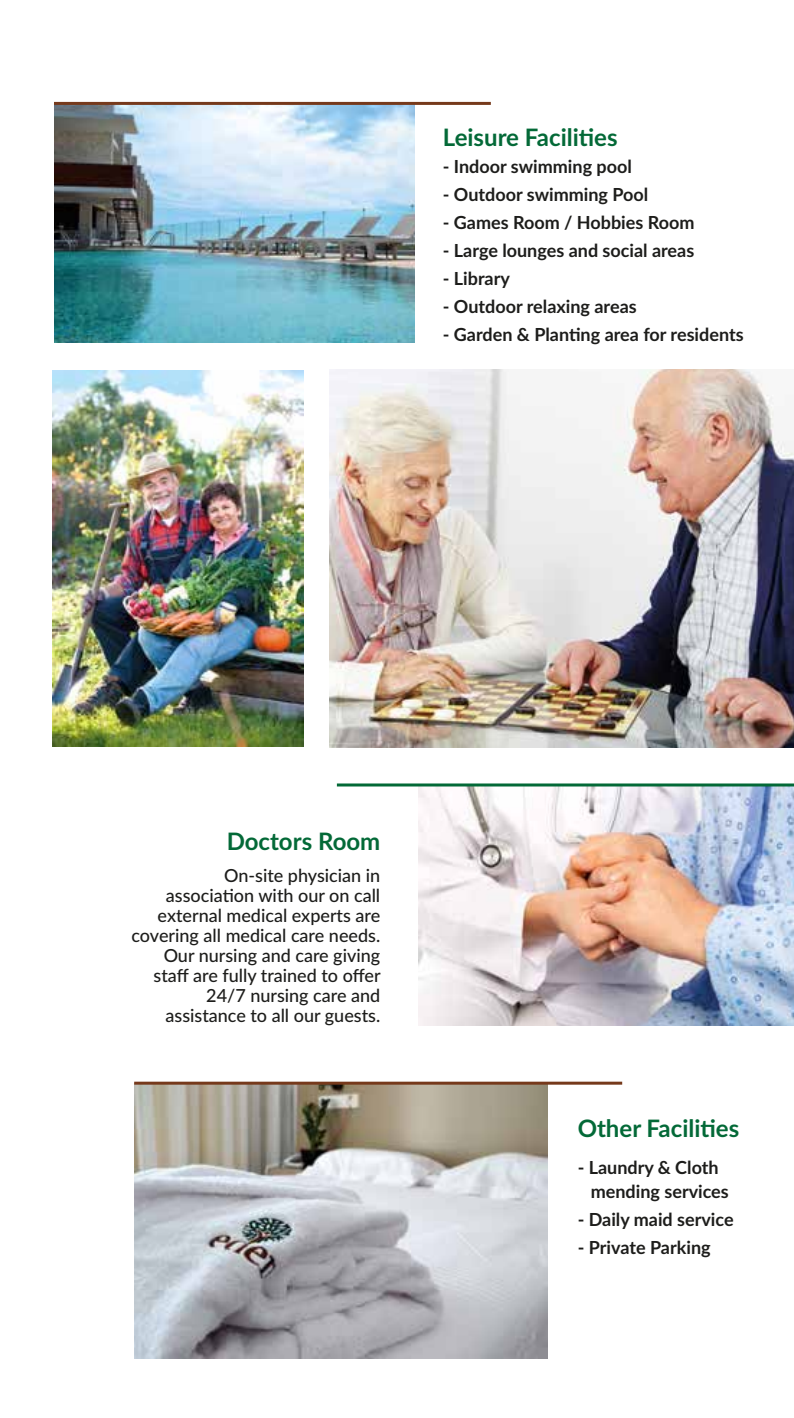
<style>
.page{position:relative;width:794px;height:1418px;background:#fff}
.page>*{position:absolute;margin:0;border:0;box-sizing:border-box;transform-origin:0 0}
.t1{font:700 24px "Lato";color:#036937}
.t2{font:700 18px/24px "Lato";color:#1d1d1b}
.t3{font:500 18px/20px "Lato";color:#1d1d1b;text-align:right}
</style>
<div class="page">
<img style="left:54px;top:105px;width:360px;height:237px">
<img style="left:134px;top:1084px;width:413px;height:274px">
<img style="left:419px;top:786px;width:375px;height:239px">
<hr style="left:134px;top:1081px;width:488px;height:3px;background:#76391b">
<hr style="left:337px;top:783px;width:457px;height:3px;background:#036937">
<hr style="left:54px;top:102px;width:437px;height:3px;background:#76391b">
<img style="left:53px;top:370px;width:250px;height:376px">
<img style="left:329px;top:370px;width:465px;height:378px">
<h1 class="t1" style="left:443px;top:120px;width:176px">Leisure Facilities</h1>
<p class="t2" style="left:443px;top:154px;width:191px">- Indoor swimming pool</p>
<p class="t2" style="left:443px;top:182px;width:207px">- Outdoor swimming Pool</p>
<p class="t2" style="left:443px;top:210px;width:253px">- Games Room / Hobbies Room</p>
<p class="t2" style="left:443px;top:238px;width:253px">- Large lounges and social areas</p>
<p class="t2" style="left:443px;top:266px;width:69px">- Library</p>
<p class="t2" style="left:443px;top:294px;width:195px">- Outdoor relaxing areas</p>
<p class="t2" style="left:443px;top:322px;width:302px">- Garden &amp; Planting area for residents</p>
<h1 class="t1" style="left:227px;top:823px;width:155px">Doctors Room</h1>
<p class="t3" style="left:131px;top:865px;width:251px">On-site physician in<br>association with our on call external medical experts are covering all medical care needs.<br>Our nursing and care giving staff are fully trained to offer<br>24/7 nursing care and assistance to all our guests.</p>
<h1 class="t1" style="left:577px;top:1110px;width:163px">Other Facilities</h1>
<p class="t2" style="left:591px;top:1154px;width:139px;text-indent:-13px">- Laundry &amp; Cloth mending services</p>
<p class="t2" style="left:577px;top:1206px;width:157px">- Daily maid service</p>
<p class="t2" style="left:577px;top:1234px;width:134px">- Private Parking</p>
</div>
